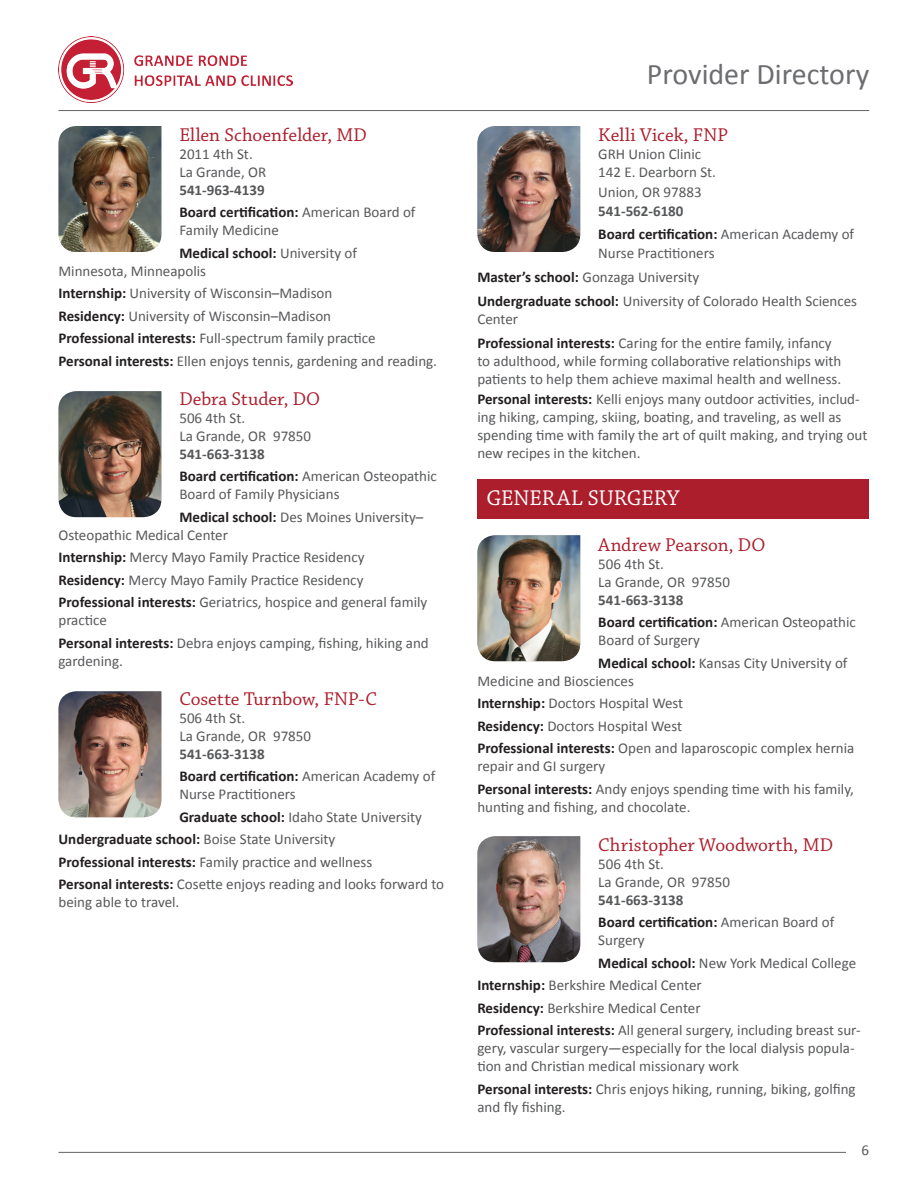
<style>
.page{position:relative;width:918px;height:1188px;background:#fff}
.page>*{position:absolute;margin:0;border:0;box-sizing:border-box;transform-origin:0 0}
.t1{font:30px "Calibri";color:#6c6d70}
.t2{font:22.5px "Chaparral Pro";letter-spacing:-.01em;color:#fff}
.t3{font:19.5px "Chaparral Pro";color:#ac1e2c}
.t4{font:15px/22.5px "Calibri";color:#57585a}
.t5{font:700 15px/22.5px "Calibri";color:#231f20}
.s1{color:#57585a}
.s2{font-weight:400;color:#57585a}
.s3{font-weight:700;color:#231f20}
</style>
<div class="page">
<img style="left:59px;top:36px;width:234px;height:66px">
<hr style="left:58px;top:110px;width:811px;height:1px;background:#636366">
<hr style="left:58px;top:1152px;width:788px;height:1px;background:#636366">
<img style="left:477px;top:126px;width:103px;height:126px">
<div style="left:477px;top:480px;width:392px;height:39px;background:#ac1e2c"></div>
<img style="left:477px;top:535px;width:103px;height:126px">
<img style="left:477px;top:836px;width:103px;height:126px">
<img style="left:58px;top:126px;width:103px;height:126px">
<img style="left:58px;top:391px;width:103px;height:126px">
<img style="left:58px;top:691px;width:103px;height:126px">
<h3 class="t3" style="left:179px;top:124px;width:189px">Ellen Schoenfelder, MD</h3>
<p class="t4" style="left:179px;top:144px;width:88px;line-height:18px">2011 4th St.<br>La Grande, OR</p>
<p class="t5" style="left:179px;top:178px;width:238px"><span class="s1">541-963-4139<br></span>Board certification: <span class="s2">American Board of</span></p>
<p class="t4" style="left:179px;top:219px;width:179px">Family Medicine<br><span class="s3">Medical school:</span> University of</p>
<p class="t4" style="left:58px;top:259px;width:380px">Minnesota, Minneapolis<br><span class="s3">Internship:</span> University of Wisconsin–Madison<br><span class="s3">Residency:</span> University of Wisconsin–Madison<br><span class="s3">Professional interests:</span> Full-spectrum family practice<br><span class="s3">Personal interests:</span> Ellen enjoys tennis, gardening and reading.</p>
<h3 class="t3" style="left:179px;top:388px;width:142px">Debra Studer, DO</h3>
<p class="t4" style="left:179px;top:408px;width:133px;line-height:18px">506 4th St.<br>La Grande, OR 97850</p>
<p class="t5" style="left:179px;top:442px;width:259px"><span class="s1">541-663-3138<br></span>Board certification: <span class="s2">American Osteopathic</span></p>
<p class="t4" style="left:179px;top:483px;width:246px">Board of Family Physicians<br><span class="s3">Medical school:</span> Des Moines University–</p>
<p class="t4" style="left:58px;top:523px;width:370px">Osteopathic Medical Center<br><span class="s3">Internship:</span> Mercy Mayo Family Practice Residency <span class="s3">Residency:</span> Mercy Mayo Family Practice Residency <span class="s3">Professional interests:</span> Geriatrics, hospice and general family</p>
<p class="t4" style="left:58px;top:609px;width:372px">practice<br><span class="s3">Personal interests:</span> Debra enjoys camping, fishing, hiking and</p>
<p class="t4" style="left:58px;top:649px;width:66px">gardening.</p>
<h3 class="t3" style="left:179px;top:688px;width:199px">Cosette Turnbow, FNP-C</h3>
<p class="t4" style="left:179px;top:708px;width:133px;line-height:18px">506 4th St.<br>La Grande, OR 97850</p>
<p class="t5" style="left:179px;top:742px;width:257px"><span class="s1">541-663-3138<br></span>Board certification: <span class="s2">American Academy of</span></p>
<p class="t4" style="left:179px;top:783px;width:118px">Nurse Practitioners</p>
<p class="t4" style="left:179px;top:805px;width:244px"><span class="s3">Graduate school:</span> Idaho State University</p>
<p class="t5" style="left:59px;top:827px;width:278px">Undergraduate school: <span class="s2">Boise State University</span></p>
<p class="t4" style="left:59px;top:850px;width:315px"><span class="s3">Professional interests:</span> Family practice and wellness</p>
<p class="t4" style="left:59px;top:873px;width:387px"><span class="s3">Personal interests:</span> Cosette enjoys reading and looks forward to</p>
<p class="t4" style="left:59px;top:891px;width:122px">being able to travel.</p>
<h1 class="t1" style="left:647px;top:53px;width:224px">Provider Directory</h1>
<h3 class="t3" style="left:598px;top:124px;width:131px">Kelli Vicek, FNP</h3>
<p class="t4" style="left:598px;top:145px;width:119px;line-height:18px">GRH Union Clinic<br>142 E. Dearborn St.</p>
<p class="t4" style="left:598px;top:180px;width:105px">Union, OR 97883</p>
<p class="t5" style="left:598px;top:200px;width:257px"><span class="s1">541-562-6180<br></span>Board certification: <span class="s2">American Academy of</span></p>
<p class="t4" style="left:477px;top:241px;width:381px;line-height:24px;text-indent:121px">Nurse Practitioners<br><span class="s3">Master’s school:</span> Gonzaga University<br><span class="s3">Undergraduate school:</span> University of Colorado Health Sciences</p>
<p class="t4" style="left:477px;top:307px;width:356px;line-height:24px">Center<br><span class="s3">Professional interests:</span> Caring for the entire family, infancy</p>
<p class="t4" style="left:477px;top:352px;width:366px;line-height:18px">to adulthood, while forming collaborative relationships with patients to help them achieve maximal health and wellness.</p>
<p class="t4" style="left:477px;top:389px;width:392px;line-height:18px"><span class="s3">Personal interests:</span> Kelli enjoys many outdoor activities, includ&shy;ing hiking, camping, skiing, boating, and traveling, as well as spending time with family the art of quilt making, and trying out new recipes in the kitchen.</p>
<h2 class="t2" style="left:486px;top:486px;width:195px">GENERAL SURGERY</h2>
<h3 class="t3" style="left:598px;top:534px;width:169px">Andrew Pearson, DO</h3>
<p class="t4" style="left:598px;top:554px;width:133px;line-height:18px">506 4th St.<br>La Grande, OR 97850</p>
<p class="t5" style="left:598px;top:588px;width:259px"><span class="s1">541-663-3138<br></span>Board certification: <span class="s2">American Osteopathic</span></p>
<p class="t4" style="left:598px;top:629px;width:251px">Board of Surgery<br><span class="s3">Medical school:</span> Kansas City University of</p>
<p class="t4" style="left:477px;top:669px;width:379px">Medicine and Biosciences<br><span class="s3">Internship:</span> Doctors Hospital West<br><span class="s3">Residency:</span> Doctors Hospital West<br><span class="s3">Professional interests:</span> Open and laparoscopic complex hernia</p>
<p class="t4" style="left:477px;top:755px;width:378px">repair and GI surgery<br><span class="s3">Personal interests:</span> Andy enjoys spending time with his family,</p>
<p class="t4" style="left:477px;top:795px;width:215px">hunting and fishing, and chocolate.</p>
<h3 class="t3" style="left:598px;top:834px;width:236px">Christopher Woodworth, MD</h3>
<p class="t4" style="left:598px;top:854px;width:133px;line-height:18px">506 4th St.<br>La Grande, OR 97850</p>
<p class="t5" style="left:598px;top:888px;width:238px"><span class="s1">541-663-3138<br></span>Board certification: <span class="s2">American Board of</span></p>
<p class="t4" style="left:598px;top:929px;width:48px">Surgery</p>
<p class="t4" style="left:598px;top:951px;width:259px"><span class="s3">Medical school:</span> New York Medical College</p>
<p class="t4" style="left:477px;top:974px;width:226px"><span class="s3">Internship:</span> Berkshire Medical Center</p>
<p class="t4" style="left:477px;top:996px;width:225px"><span class="s3">Residency:</span> Berkshire Medical Center</p>
<p class="t4" style="left:477px;top:1019px;width:385px"><span class="s3">Professional interests:</span> All general surgery, including breast sur-</p>
<p class="t4" style="left:477px;top:1039px;width:379px;line-height:18px">gery, vascular surgery—especially for the local dialysis popula&shy;tion and Christian medical missionary work</p>
<p class="t4" style="left:477px;top:1079px;width:380px;line-height:18px"><span class="s3">Personal interests:</span> Chris enjoys hiking, running, biking, golfing and fly fishing.</p>
<p class="t4" style="left:862px;top:1139px;width:9px">6</p>
</div>
